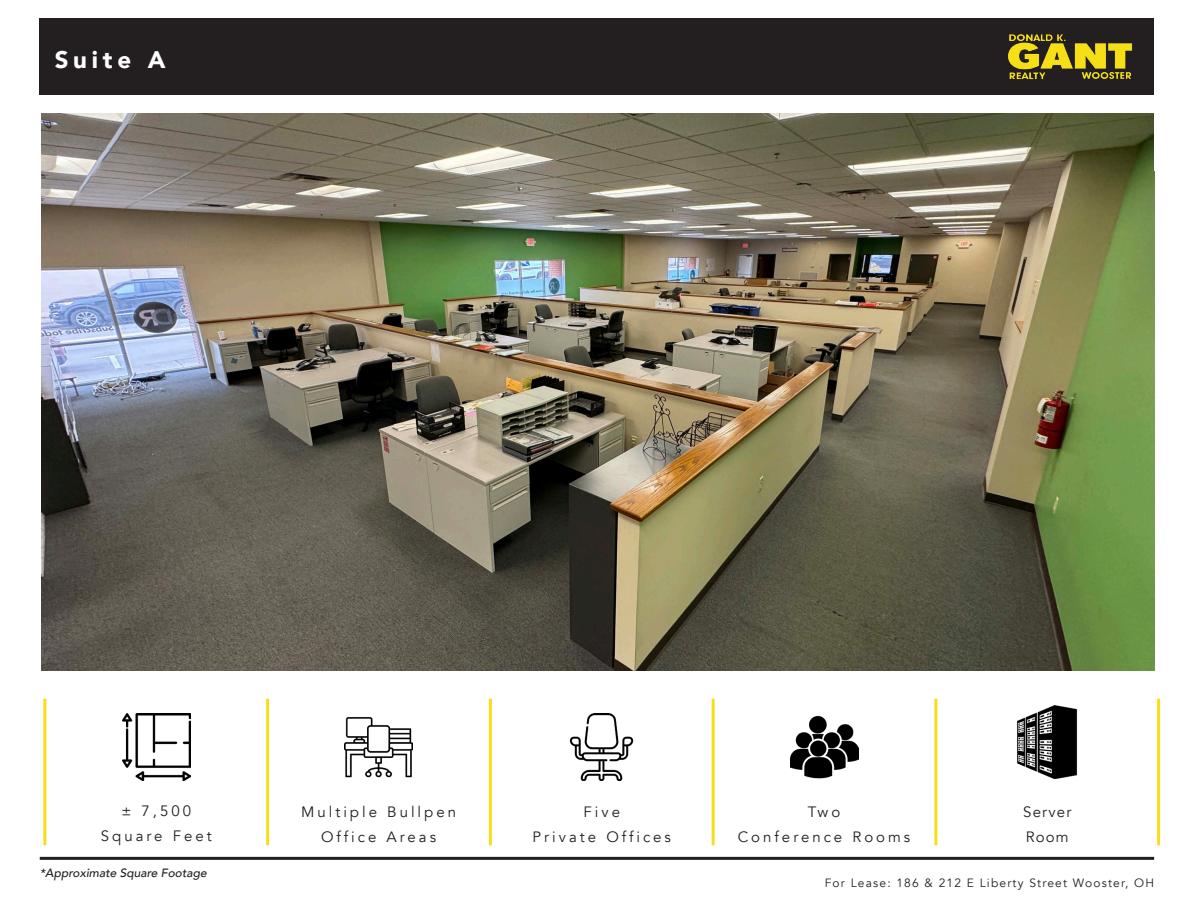
<style>
.page{position:relative;width:1188px;height:918px;background:#fff}
.page>*{position:absolute;margin:0;border:0;box-sizing:border-box;transform-origin:0 0}
.t1{font:900 24px "Avenir";letter-spacing:.2em;color:#fff}
.t2{font:15px "Avenir";letter-spacing:.2em;color:#231f20}
.t3{font:12px "Avenir";letter-spacing:.1em;color:#231f20}
.t4{font:italic 500 12px "Avenir";color:#231f20}
</style>
<div class="page">
<hr style="left:40px;top:857px;width:1114px;height:3px;background:#231f20">
<img style="left:41px;top:113px;width:1113px;height:558px">
<hr style="left:43px;top:699px;width:3px;height:146px;background:#f6df17">
<hr style="left:266px;top:699px;width:3px;height:146px;background:#f6df17">
<hr style="left:489px;top:699px;width:3px;height:146px;background:#f6df17">
<hr style="left:712px;top:699px;width:3px;height:146px;background:#f6df17">
<hr style="left:934px;top:699px;width:3px;height:146px;background:#f6df17">
<hr style="left:1157px;top:699px;width:3px;height:146px;background:#f6df17">
<div style="left:40px;top:18px;width:1114px;height:76px;background:#231f20"></div>
<img style="left:1008px;top:34px;width:124px;height:46px">
<img style="left:122px;top:713px;width:68px;height:68px">
<img style="left:790px;top:715px;width:68px;height:64px">
<img style="left:569px;top:713px;width:65px;height:68px">
<img style="left:1017px;top:705px;width:61px;height:74px">
<img style="left:345px;top:717px;width:67px;height:61px">
<p class="t1" style="left:55px;top:40px;width:113px">Suite A</p>
<p class="t2" style="left:121px;top:801px;width:71px">± 7,500</p>
<p class="t2" style="left:101px;top:827px;width:112px">Square Feet</p>
<p class="t4" style="left:40px;top:866px;width:168px">*Approximate Square Footage</p>
<p class="t2" style="left:301px;top:802px;width:156px">Multiple Bullpen</p>
<p class="t2" style="left:321px;top:828px;width:116px">Office Areas</p>
<p class="t2" style="left:584px;top:802px;width:38px">Five</p>
<p class="t2" style="left:533px;top:828px;width:140px">Private Offices</p>
<p class="t2" style="left:808px;top:802px;width:34px">Two</p>
<p class="t2" style="left:738px;top:828px;width:174px">Conference Rooms</p>
<p class="t2" style="left:1023px;top:802px;width:50px">Server</p>
<p class="t2" style="left:1026px;top:828px;width:45px">Room</p>
<p class="t3" style="left:825px;top:876px;width:331px">For Lease: 186 &amp; 212 E Liberty Street Wooster, OH</p>
</div>
